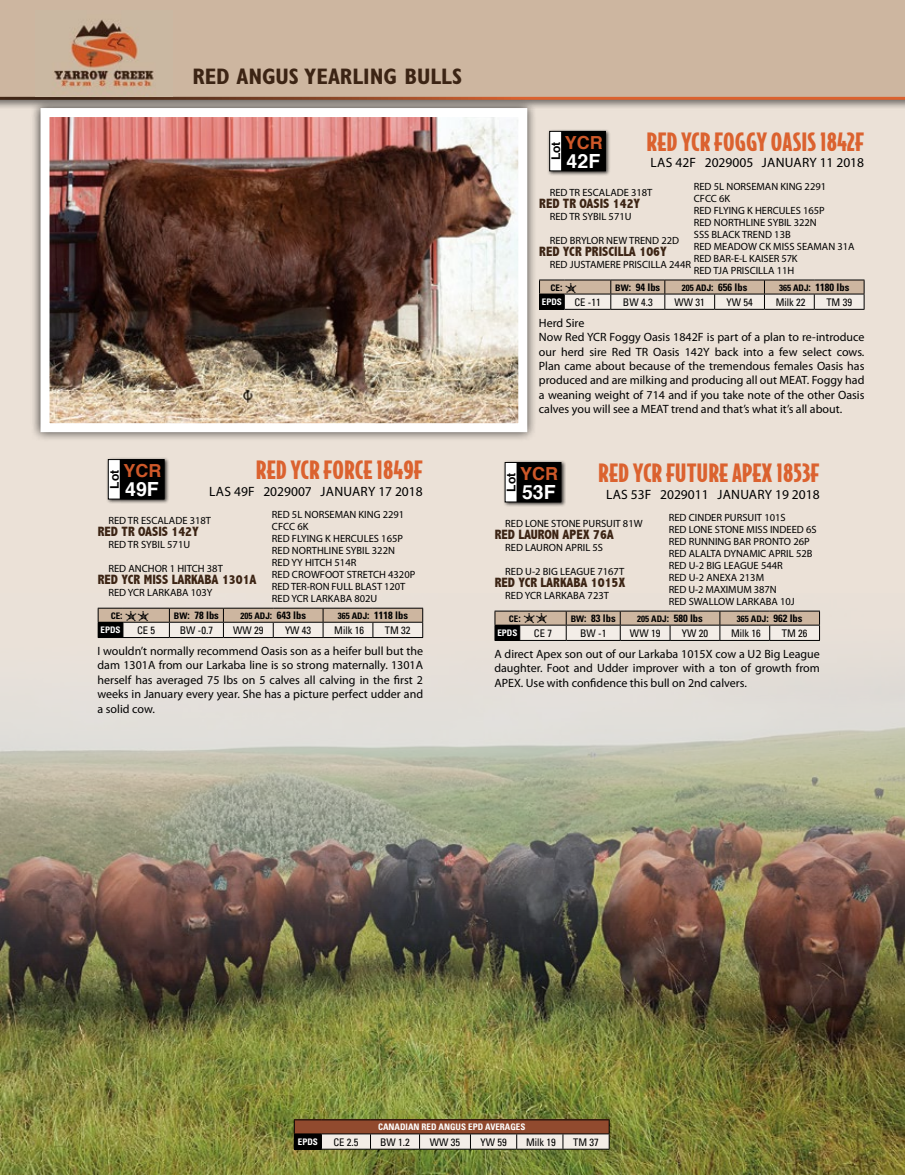
<style>
.page{position:relative;width:905px;height:1175px;background:#fff}
.page>*{position:absolute;margin:0;border:0;box-sizing:border-box;transform-origin:0 0}
.t1{font:900 24px "Bodega Sans";color:#db622f}
.t2{font:700 condensed 22.5px "Gill Sans";color:#3c2414}
.t3{font:700 19.5px "Helvetica";color:#fff}
.t4{font:700 18px "Helvetica";color:#ce5829}
.t5{font:800 condensed 13.5px "Abadi";color:#3c2414}
.t6{font:13.5px "Myriad Pro";color:#000}
.t7{font:12px/14.4px "Myriad Pro";color:#000;text-align:justify}
.t8{font:700 12px "Helvetica";color:#000}
.t9{font:10.5px/12px "Myriad Pro";color:#000}
.t10{font:condensed 10.5px "Univers";color:#000}
.t11{font:700 condensed 10.5px "Univers";color:#000}
.t12{font:700 condensed 9px "Univers";color:#fff}
.t13{font:700 condensed 9px "Univers";color:#000}
.s1{font-size:10.5px}
.s2{font-family:"Giddyup Thangs";font-weight:400;font-stretch:normal;font-size:18px}
.s3{font-size:9px}
.s4{font-weight:700;font-size:9px;color:#fff}
</style>
<div class="page">
<div style="left:0;top:0;width:904px;height:1174px;background:#ebe1d7"></div>
<div style="left:0;top:0;width:904px;height:111px;background:#000;opacity:.54"></div>
<div style="left:0;top:0;width:904px;height:98px;background:#cdb6a0"></div>
<hr style="left:0;top:97px;width:904px;height:3px;background:#fff">
<img style="left:54px;top:19px;width:100px;height:68px">
<svg style="left:539px;top:280px;width:325px;height:30px"></svg>
<div style="left:547px;top:129px;width:64px;height:47px;background:#000;opacity:.75"></div>
<div style="left:549px;top:131px;width:56px;height:40px;background:#fff"></div>
<div style="left:549px;top:131px;width:56px;height:40px;border:1px solid #000"></div>
<div style="left:561px;top:131px;width:44px;height:40px;background:#000"></div>
<img style="left:0;top:607px;width:904px;height:567px">
<svg style="left:98px;top:608px;width:325px;height:30px"></svg>
<div style="left:106px;top:457px;width:63px;height:47px;background:#000;opacity:.75"></div>
<div style="left:108px;top:459px;width:56px;height:40px;background:#fff"></div>
<div style="left:108px;top:459px;width:56px;height:40px;border:1px solid #000"></div>
<div style="left:120px;top:459px;width:44px;height:40px;background:#000"></div>
<svg style="left:494px;top:610px;width:326px;height:31px"></svg>
<div style="left:502px;top:460px;width:64px;height:47px;background:#000;opacity:.75"></div>
<div style="left:505px;top:462px;width:56px;height:40px;background:#fff"></div>
<div style="left:516px;top:462px;width:45px;height:40px;background:#000"></div>
<svg style="left:294px;top:1119px;width:315px;height:30px"></svg>
<hr style="left:321px;top:1133px;width:49px;height:1px;background:#000">
<hr style="left:370px;top:1133px;width:49px;height:1px;background:#000">
<div style="left:31px;top:98px;width:506px;height:344px;background:#000;opacity:.75"></div>
<img style="left:50px;top:118px;width:467px;height:304px">
<div style="left:40px;top:108px;width:487px;height:324px;border:9px solid #fff"></div>
<h2 class="t2" style="left:192px;top:63px;width:271px">RED ANGUS YEARLING BULLS</h2>
<h1 class="t1" style="left:646px;top:126px;width:219px">RED YCR FOGGY OASIS 1842F</h1>
<p class="t6" style="left:650px;top:155px;width:215px">LAS 42F 2029005 JANUARY 11 2018</p>
<p class="t9" style="left:693px;top:180px;width:134px">RED 5L NORSEMAN KING 2291</p>
<p class="t9" style="left:549px;top:186px;width:104px">RED TR ESCALADE 318T</p>
<p class="t9" style="left:693px;top:192px;width:38px">CFCC 6K</p>
<p class="t5" style="left:539px;top:195px;width:103px">RED TR OASIS 142Y</p>
<p class="t9" style="left:693px;top:204px;width:133px">RED FLYING K HERCULES 165P</p>
<p class="t9" style="left:549px;top:210px;width:83px">RED TR SYBIL 571U</p>
<p class="t9" style="left:693px;top:216px;width:124px">RED NORTHLINE SYBIL 322N<br>SSS BLACK TREND 13B</p>
<p class="t9" style="left:549px;top:234px;width:131px">RED BRYLOR NEW TREND 22D</p>
<p class="t9" style="left:693px;top:240px;width:162px">RED MEADOW CK MISS SEAMAN 31A</p>
<p class="t5" style="left:539px;top:243px;width:129px">RED YCR PRISCILLA 106Y</p>
<p class="t9" style="left:693px;top:252px;width:105px">RED BAR-E-L KAISER 57K</p>
<p class="t9" style="left:549px;top:258px;width:143px">RED JUSTAMERE PRISCILLA 244R</p>
<p class="t9" style="left:693px;top:264px;width:102px">RED TJA PRISCILLA 11H</p>
<p class="t8" style="left:546px;top:160px;width:20px;rotate:-90deg">Lot</p>
<h3 class="t4" style="left:564px;top:128px;width:39px">YCR</h3>
<h3 class="t3" style="left:566px;top:145px;width:35px">42F</h3>
<p class="t13" style="left:550px;top:282px;width:28px">CE<span class="s1">:</span> <span class="s2">d</span></p>
<p class="t11" style="left:615px;top:281px;width:46px"><span class="s3">BW</span>: 94 lbs</p>
<p class="t11" style="left:681px;top:281px;width:67px"><span class="s3">205 ADJ</span>: 656 lbs</p>
<p class="t11" style="left:779px;top:281px;width:72px"><span class="s3">365 ADJ</span>: 1180 lbs</p>
<p class="t10" style="left:542px;top:295px;width:60px"><span class="s4">EPDS</span> CE -11</p>
<p class="t10" style="left:623px;top:295px;width:31px">BW 4.3</p>
<p class="t10" style="left:674px;top:295px;width:32px">WW 31</p>
<p class="t10" style="left:726px;top:295px;width:28px">YW 54</p>
<p class="t10" style="left:775px;top:295px;width:31px">Milk 22</p>
<p class="t10" style="left:826px;top:295px;width:27px">TM 39</p>
<p class="t7" style="left:539px;top:315px;width:327px;text-align:left">Herd Sire<br>Now Red YCR Foggy Oasis 1842F is part of a plan to re-introduce our herd sire Red TR Oasis 142Y back into a few select cows.<br>Plan came about because of the tremendous females Oasis has produced and are milking and producing all out MEAT. Foggy had a weaning weight of 714 and if you take note of the other Oasis calves you will see a MEAT trend and that’s what it’s all about.</p>
<h1 class="t1" style="left:256px;top:454px;width:168px">RED YCR FORCE 1849F</h1>
<p class="t6" style="left:209px;top:483px;width:215px">LAS 49F 2029007 JANUARY 17 2018</p>
<p class="t9" style="left:272px;top:508px;width:134px">RED 5L NORSEMAN KING 2291</p>
<p class="t9" style="left:108px;top:514px;width:104px">RED TR ESCALADE 318T</p>
<p class="t9" style="left:272px;top:520px;width:38px">CFCC 6K</p>
<p class="t5" style="left:98px;top:523px;width:103px">RED TR OASIS 142Y</p>
<p class="t9" style="left:272px;top:532px;width:133px">RED FLYING K HERCULES 165P</p>
<p class="t9" style="left:108px;top:538px;width:83px">RED TR SYBIL 571U</p>
<p class="t9" style="left:272px;top:544px;width:124px">RED NORTHLINE SYBIL 322N<br>RED YY HITCH 514R</p>
<p class="t9" style="left:108px;top:562px;width:116px">RED ANCHOR 1 HITCH 38T</p>
<p class="t9" style="left:98px;top:568px;width:319px;text-indent:174px">RED CROWFOOT STRETCH 4320P<br><sup>RED</sup> <sup>YCR</sup> <sup>MISS</sup> <sup>LARKABA</sup> <sup>1301A</sup> RED TER-RON FULL BLAST 120T</p>
<p class="t9" style="left:108px;top:586px;width:106px">RED YCR LARKABA 103Y</p>
<p class="t9" style="left:272px;top:592px;width:107px">RED YCR LARKABA 802U</p>
<p class="t8" style="left:105px;top:488px;width:20px;rotate:-90deg">Lot</p>
<h3 class="t4" style="left:123px;top:456px;width:39px">YCR</h3>
<h3 class="t3" style="left:125px;top:473px;width:35px">49F</h3>
<h1 class="t1" style="left:598px;top:457px;width:223px">RED YCR FUTURE APEX 1853F</h1>
<p class="t6" style="left:606px;top:485px;width:215px">LAS 53F 2029011 JANUARY 19 2018</p>
<p class="t9" style="left:668px;top:511px;width:118px">RED CINDER PURSUIT 101S</p>
<p class="t9" style="left:505px;top:517px;width:139px">RED LONE STONE PURSUIT 81W</p>
<p class="t9" style="left:668px;top:523px;width:149px">RED LONE STONE MISS INDEED 6S</p>
<p class="t5" style="left:494px;top:526px;width:121px">RED LAURON APEX 76A</p>
<p class="t9" style="left:668px;top:535px;width:142px">RED RUNNING BAR PRONTO 26P</p>
<p class="t9" style="left:505px;top:541px;width:99px">RED LAURON APRIL 5S</p>
<p class="t9" style="left:668px;top:547px;width:145px">RED ALALTA DYNAMIC APRIL 52B<br>RED U-2 BIG LEAGUE 544R</p>
<p class="t9" style="left:505px;top:565px;width:120px">RED U-2 BIG LEAGUE 7167T</p>
<p class="t9" style="left:668px;top:571px;width:97px">RED U-2 ANEXA 213M</p>
<p class="t5" style="left:494px;top:574px;width:132px">RED YCR LARKABA 1015X</p>
<p class="t9" style="left:668px;top:583px;width:109px">RED U-2 MAXIMUM 387N</p>
<p class="t9" style="left:505px;top:589px;width:105px">RED YCR LARKABA 723T</p>
<p class="t9" style="left:668px;top:595px;width:128px">RED SWALLOW LARKABA 10J</p>
<p class="t8" style="left:501px;top:491px;width:20px;rotate:-90deg">Lot</p>
<h3 class="t4" style="left:520px;top:459px;width:39px">YCR</h3>
<h3 class="t3" style="left:522px;top:476px;width:35px">53F</h3>
<p class="t13" style="left:111px;top:610px;width:40px">CE<span class="s1">:</span> <span class="s2">dd</span></p>
<p class="t13" style="left:509px;top:613px;width:40px">CE<span class="s1">:</span> <span class="s2">dd</span></p>
<p class="t11" style="left:174px;top:609px;width:46px"><span class="s3">BW</span>: 78 lbs</p>
<p class="t11" style="left:240px;top:609px;width:67px"><span class="s3">205 ADJ</span>: 643 lbs</p>
<p class="t11" style="left:338px;top:609px;width:72px"><span class="s3">365 ADJ</span>: 1118 lbs</p>
<p class="t11" style="left:570px;top:612px;width:46px"><span class="s3">BW</span>: 83 lbs</p>
<p class="t11" style="left:637px;top:612px;width:67px"><span class="s3">205 ADJ</span>: 580 lbs</p>
<p class="t11" style="left:736px;top:612px;width:67px"><span class="s3">365 ADJ</span>: 962 lbs</p>
<p class="t12" style="left:100px;top:624px;width:22px">EPDS</p>
<p class="t10" style="left:137px;top:623px;width:20px">CE 5</p>
<p class="t10" style="left:180px;top:623px;width:35px">BW -0.7</p>
<p class="t10" style="left:233px;top:623px;width:32px">WW 29</p>
<p class="t10" style="left:285px;top:623px;width:28px">YW 43</p>
<p class="t10" style="left:334px;top:623px;width:31px">Milk 16</p>
<p class="t10" style="left:385px;top:623px;width:27px">TM 32</p>
<p class="t7" style="left:98px;top:643px;width:327px">I wouldn’t normally recommend Oasis son as a heifer bull but the dam 1301A from our Larkaba line is so strong maternally. 1301A herself has averaged 75 lbs on 5 calves all calving in the first 2 weeks in January every year. She has a picture perfect udder and a solid cow.</p>
<p class="t12" style="left:497px;top:627px;width:22px">EPDS</p>
<p class="t10" style="left:534px;top:626px;width:20px">CE 7</p>
<p class="t10" style="left:580px;top:626px;width:28px">BW -1</p>
<p class="t10" style="left:630px;top:626px;width:32px">WW 19</p>
<p class="t10" style="left:681px;top:626px;width:28px">YW 20</p>
<p class="t10" style="left:731px;top:626px;width:31px">Milk 16</p>
<p class="t10" style="left:781px;top:626px;width:27px">TM 26</p>
<p class="t7" style="left:494px;top:646px;width:327px">A direct Apex son out of our Larkaba 1015X cow a U2 Big League daughter. Foot and Udder improver with a ton of growth from APEX. Use with confidence this bull on 2nd calvers.</p>
<p class="t12" style="left:378px;top:1121px;width:149px">CANADIAN RED ANGUS EPD AVERAGES</p>
<p class="t12" style="left:298px;top:1136px;width:22px">EPDS</p>
<p class="t10" style="left:333px;top:1135px;width:27px">CE 2.5</p>
<p class="t10" style="left:380px;top:1135px;width:31px">BW 1.2</p>
<p class="t10" style="left:430px;top:1135px;width:32px">WW 35</p>
<p class="t10" style="left:480px;top:1135px;width:28px">YW 59</p>
<p class="t10" style="left:526px;top:1135px;width:31px">Milk 19</p>
<p class="t10" style="left:573px;top:1135px;width:27px">TM 37</p>
</div>
